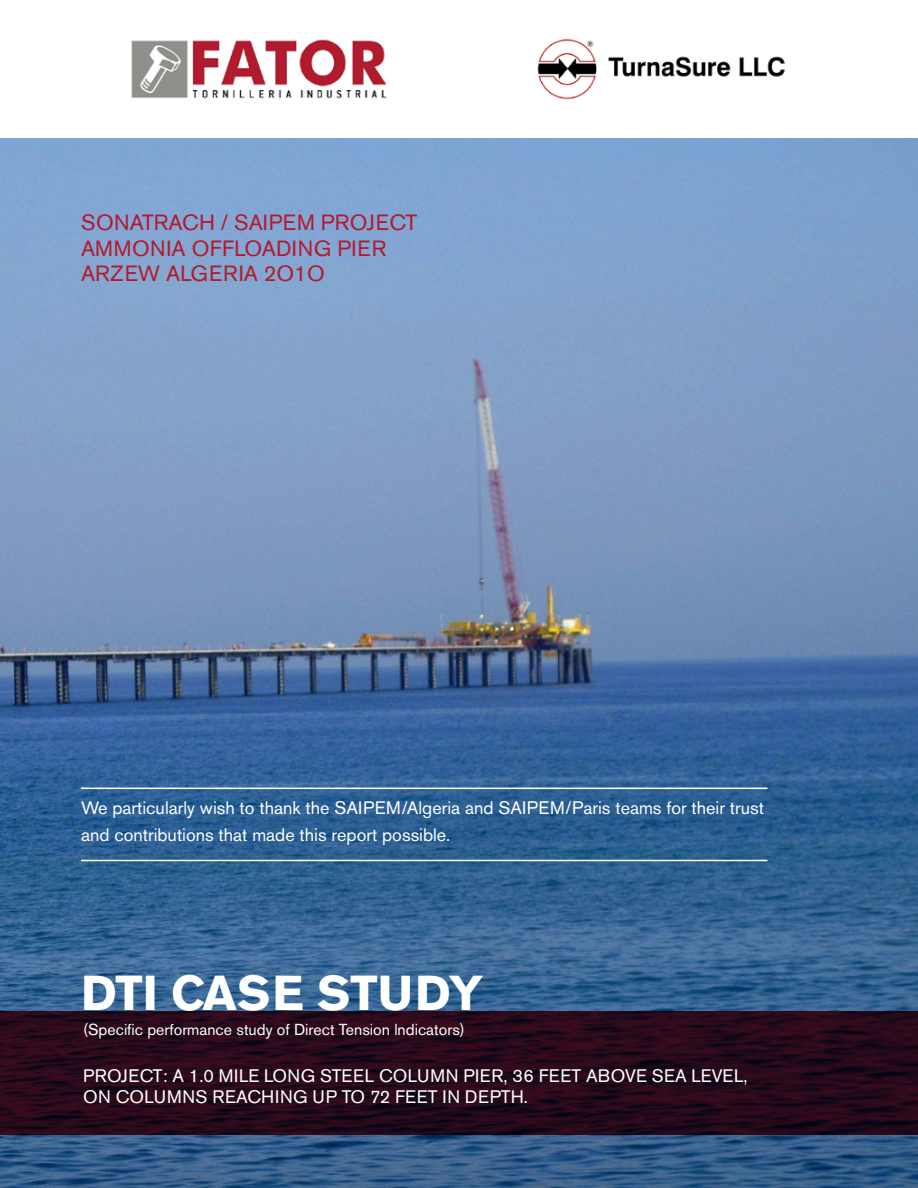
<style>
.page{position:relative;width:918px;height:1188px;background:#fff}
.page>*{position:absolute;margin:0;border:0;box-sizing:border-box;transform-origin:0 0}
.t1{font:700 48.6px "Akzidenz Grotesk BE";color:#fff}
.t2{font:21.9px "Akzidenz Grotesk BE";letter-spacing:.02em;color:#b31a2f}
.t3{font:21.9px "Akzidenz Grotesk BE";color:#b31a2f}
.t4{font:18px/27px "Akzidenz Grotesk BE";color:#fff}
.t5{font:18px "Akzidenz Grotesk BE";letter-spacing:.02em;color:#fff}
.t6{font:15.75px "Akzidenz Grotesk BE";color:#fff}
</style>
<div class="page">
<img style="left:0;top:139px;width:918px;height:1049px">
<svg style="left:0;top:1011px;width:918px;height:123px;background:#25091a"></svg>
<img style="left:131px;top:39px;width:256px;height:60px">
<img style="left:537px;top:39px;width:248px;height:61px">
<hr style="left:81px;top:788px;width:686px;height:1px;background:#fff">
<hr style="left:81px;top:860px;width:686px;height:1px;background:#fff">
<p class="t2" style="left:81px;top:210px;width:338px">SONATRACH / SAIPEM PROJECT</p>
<p class="t2" style="left:81px;top:235px;width:307px">AMMONIA OFFLOADING PIER</p>
<p class="t3" style="left:81px;top:261px;width:245px">ARZEW ALGERIA 2O1O</p>
<p class="t4" style="left:81px;top:794px;width:685px">We particularly wish to thank the SAIPEM/Algeria and SAIPEM/Paris teams for their trust and contributions that made this report possible.</p>
<p class="t1" style="left:81px;top:965px;width:404px">DTI CASE STUDY</p>
<p class="t6" style="left:83px;top:1020px;width:383px">(Specific performance study of Direct Tension lndicators)</p>
<p class="t5" style="left:83px;top:1065px;width:666px">PROJECT: A 1.0 MILE LONG STEEL COLUMN PIER, 36 FEET ABOVE SEA LEVEL,</p>
<p class="t5" style="left:83px;top:1086px;width:446px">ON COLUMNS REACHING UP TO 72 FEET IN DEPTH.</p>
</div>
